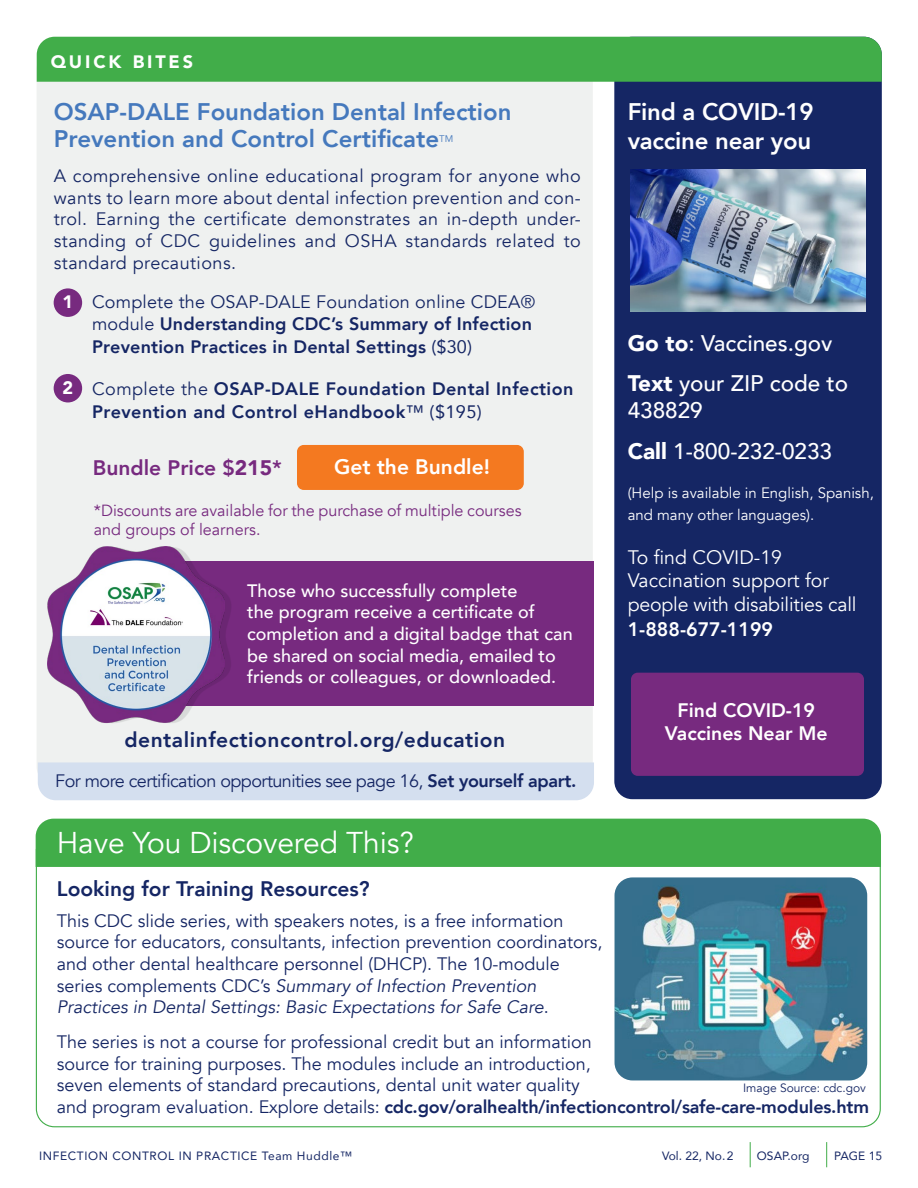
<style>
.page{position:relative;width:918px;height:1188px;background:#fff}
.page>*{position:absolute;margin:0;border:0;box-sizing:border-box;transform-origin:0 0}
.Paragraph_Style_2{font:30px "Avenir";letter-spacing:-.005em;color:#fff}
.Numbered_Copy{font:800 24px/27px "Avenir";color:#4579bd}
.Paragraph_Style_2-2{font:800 24px/28.8px "Avenir";letter-spacing:-.01em;color:#fff}
.Numbered_Copy-2{font:500 22.5px/27px "Avenir";color:#fff}
.Numbered_Copy-3{font:800 21px "Avenir";letter-spacing:.025em;color:#152664}
.text{font:800 21px "Avenir";color:#152664}
.Numbered_Copy-4{font:800 21px "Avenir";color:#772a7f}
.Numbered_Copy-5{font:800 21px "Avenir";color:#fff}
.Numbered_Copy-6{font:19.5px/23.4px "Avenir";letter-spacing:-.01em;color:#fff}
.WHAT_WHY_HOW_Body_Co{font:800 19.5px/23.4px "Avenir";color:#fff;text-align:center}
.Numbered_Copy-7{font:800 19.5px "Avenir";color:#fff}
.text-2{font:18px/21.6px "Avenir";color:#152664}
.Numbered_Copy-8{font:18px/21.6px "Avenir";letter-spacing:.005em;color:#152664;text-align:justify}
.Numbered_Copy-9{font:800 18px/22.5px "Avenir";letter-spacing:.01em;color:#152664}
.Numbered_Copy-10{font:500 18px/21.6px "Avenir";color:#fff}
.Numbered_Copy-11{font:18px "Avenir";letter-spacing:-.03em;color:#152664}
.Body_Copy_Justified{font:900 18px "Avenir";letter-spacing:.16em;color:#fff}
.Numbered_Copy-12{font:16.2px/19.4px "Avenir";color:#772a7f}
.Numbered_Copy-13{font:15px/22.5px "Avenir";color:#fff}
.t1{font:12px "Avenir";letter-spacing:.05em;color:#152664}
.WHAT_WHY_HOW_Body_Co-2{font:12px "Avenir";color:#152664}
.Numbered_Copy-14{font:9.6px "Avenir";color:#4579bd}
.s1{font-weight:400}
.s2{font-weight:900}
.s3{font-weight:800}
.s4{font-style:italic}
</style>
<div class="page">
<svg style="left:750px;top:1142px;width:1px;height:25px"></svg>
<svg style="left:826px;top:1142px;width:1px;height:25px"></svg>
<div style="left:614px;top:37px;width:268px;height:762px;background:#152664;border-radius:18px"></div>
<div style="left:37px;top:52px;width:556px;height:732px;background:#eff1f0;border-radius:18px"></div>
<div style="left:54px;top:288px;width:28px;height:29px;background:#772a7f;border-radius:50%"></div>
<div style="left:54px;top:374px;width:28px;height:28px;background:#772a7f;border-radius:50%"></div>
<div style="left:111px;top:562px;width:483px;height:144px;background:#772a7f"></div>
<div style="left:54px;top:547px;width:178px;height:177px;background:#000;opacity:.1"></div>
<img style="left:48px;top:546px;width:177px;height:178px">
<div style="left:38px;top:762px;width:556px;height:38px;background:#d4dfef"></div>
<div style="left:297px;top:445px;width:227px;height:45px;background:#f47920;border-radius:7px"></div>
<div style="left:631px;top:673px;width:233px;height:103px;background:#772a7f;border-radius:7px"></div>
<svg style="left:35px;top:848px;width:846px;height:280px"></svg>
<div style="left:36px;top:819px;width:845px;height:48px;background:#41ad49"></div>
<img style="left:630px;top:169px;width:235px;height:143px">
<img style="left:615px;top:877px;width:252px;height:203px">
<div style="left:37px;top:37px;width:845px;height:45px;background:#41ad49"></div>
<p class="Body_Copy_Justified" style="left:51px;top:46px;width:144px">QUICK BITES</p>
<p class="Numbered_Copy" style="left:54px;top:98px;width:459px">OSAP-DALE Foundation Dental Infection<br>Prevention and Control Certificate</p>
<p class="Numbered_Copy-14" style="left:439px;top:133px;width:16px">TM</p>
<p class="Numbered_Copy-8" style="left:54px;top:166px;width:529px">A comprehensive online educational program for anyone who wants to learn more about dental infection prevention and con&shy;trol. Earning the certificate demonstrates an in-depth under&shy;standing of CDC guidelines and OSHA standards related to standard precautions.</p>
<p class="Body_Copy_Justified" style="left:63px;top:286px;width:12px">1</p>
<p class="Body_Copy_Justified" style="left:63px;top:372px;width:12px">2</p>
<p class="Numbered_Copy-9" style="left:92px;top:290px;width:444px"><span class="s1">Complete the OSAP-DALE Foundation online CDEA® module</span> Understanding CDC’s Summary of Infection<br>Prevention Practices in Dental Settings <span class="s1">($30)</span></p>
<p class="Numbered_Copy-9" style="left:92px;top:378px;width:483px"><span class="s1">Complete the</span> OSAP-DALE Foundation Dental Infection<br>Prevention and Control eHandbook<span class="s1">™ ($195)</span></p>
<p class="Numbered_Copy-4" style="left:93px;top:451px;width:190px">Bundle Price $<span class="s2">215</span>*</p>
<p class="Numbered_Copy-5" style="left:334px;top:450px;width:157px">Get the Bundle!</p>
<p class="Numbered_Copy-12" style="left:94px;top:501px;width:429px">*Discounts are available for the purchase of multiple courses and groups of learners.</p>
<p class="Numbered_Copy-10" style="left:247px;top:579px;width:327px">Those who successfully complete<br>the program receive a certificate of completion and a digital badge that can be shared on social media, emailed to friends or colleagues, or downloaded.</p>
<p class="Numbered_Copy-3" style="left:124px;top:723px;width:382px">dentalinfectioncontrol.org/education</p>
<p class="Numbered_Copy-11" style="left:55px;top:770px;width:523px">For more certification opportunities see page 16, <span class="s3">Set yourself apart.</span></p>
<p class="Paragraph_Style_2" style="left:57px;top:825px;width:359px">Have You Discovered This?</p>
<p class="Paragraph_Style_2-2" style="left:628px;top:97px;width:187px">Find a COVID-19 vaccine near you</p>
<p class="Numbered_Copy-2" style="left:628px;top:328px;width:206px"><span class="s2">Go to</span>: Vaccines.gov</p>
<p class="Numbered_Copy-2" style="left:628px;top:369px;width:222px"><span class="s2">Text</span> your ZIP code to<br>438829</p>
<p class="Numbered_Copy-2" style="left:628px;top:436px;width:206px"><span class="s2">Call</span> 1-800-232-0233</p>
<p class="Numbered_Copy-13" style="left:628px;top:482px;width:248px">(Help is available in English, Spanish, and many other languages).</p>
<p class="Numbered_Copy-6" style="left:628px;top:546px;width:230px">To find COVID-19<br>Vaccination support for people with disabilities call</p>
<p class="Numbered_Copy-7" style="left:628px;top:614px;width:147px">1-888-677-1199</p>
<p class="WHAT_WHY_HOW_Body_Co" style="left:665px;top:699px;width:164px">Find COVID-19<br>Vaccines Near Me</p>
<p class="text" style="left:57px;top:872px;width:315px">Looking for Training Resources?</p>
<p class="text-2" style="left:57px;top:910px;width:547px">This CDC slide series, with speakers notes, is a free information source for educators, consultants, infection prevention coordinators, and other dental healthcare personnel (DHCP). The 10-module series complements CDC’s <span class="s4">Summary of Infection Prevention Practices in Dental Settings: Basic Expectations for Safe Care</span>.</p>
<p class="text-2" style="left:57px;top:1032px;width:814px">The series is not a course for professional credit but an information<br>source for training purposes. The modules include an introduction,<br>seven elements of standard precautions, dental unit water quality<br>and program evaluation. Explore details: <span class="s3">cdc.gov/oralhealth/infectioncontrol/safe-care-modules.htm</span></p>
<p class="WHAT_WHY_HOW_Body_Co-2" style="left:743px;top:1081px;width:124px">Image Source: cdc.gov</p>
<p class="t1" style="left:39px;top:1146px;width:314px">INFECTION CONTROL IN PRACTICE Team Huddle™</p>
<p class="t1" style="left:662px;top:1146px;width:73px">Vol. 22, No. 2</p>
<p class="t1" style="left:757px;top:1146px;width:54px">OSAP.org</p>
<p class="t1" style="left:834px;top:1146px;width:49px">PAGE 15</p>
</div>
